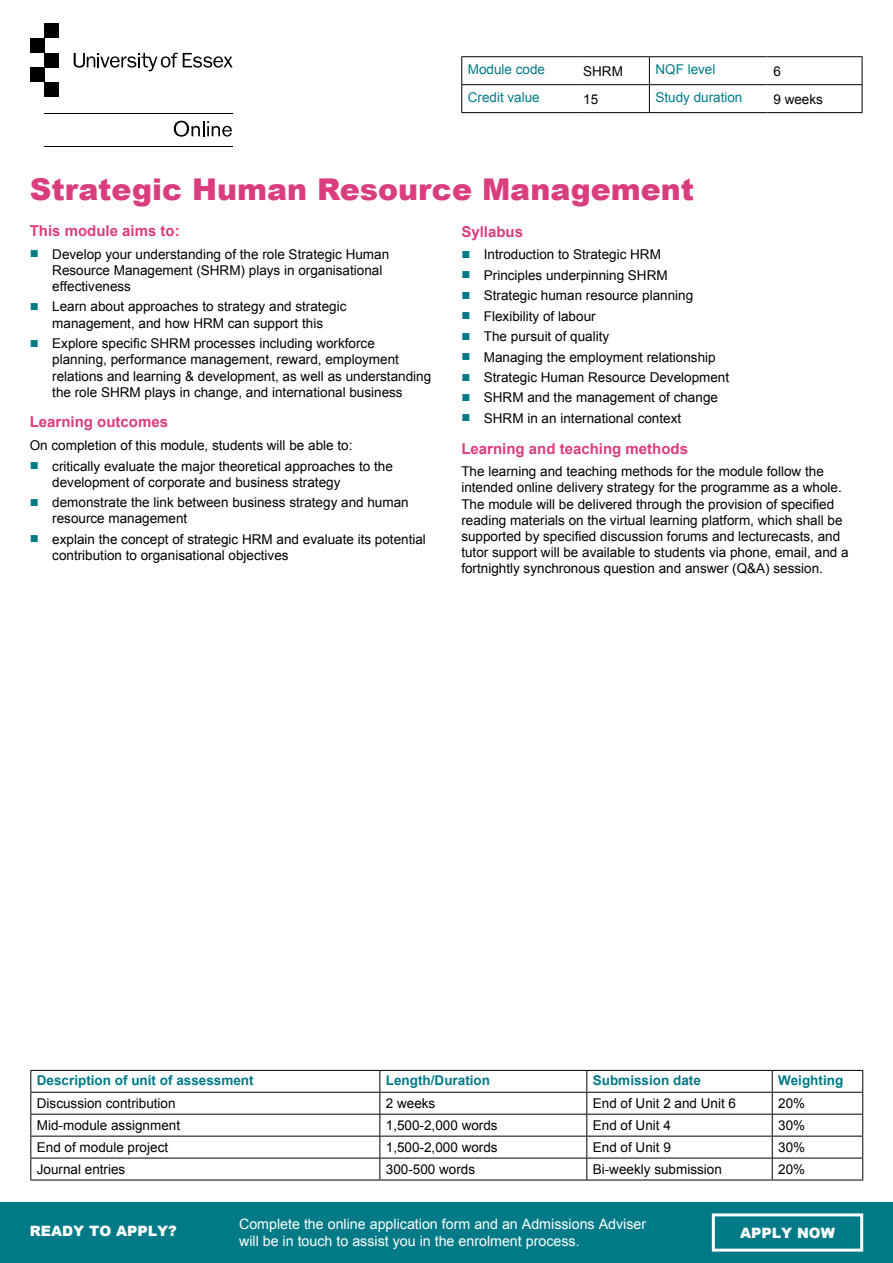
<style>
.page{position:relative;width:893px;height:1263px;background:#fff}
.page>*{position:absolute;margin:0;border:0;box-sizing:border-box;transform-origin:0 0}
.t1{font:900 30px "Arial";color:#da3d7e}
.P__Title{font:700 15px "Arial";color:#da3d7e}
.t2{font:14.25px/17.1px "Arial";color:#fff}
.t3{font:900 14.25px "Arial";color:#fff}
.P__Bullets{font:13.5px/16.2px "Arial";color:#000}
.P_Body{font:13.5px/16.2px "Arial";color:#000}
.t4{font:700 13.5px "Arial";color:#007a87}
.t5{font:13.5px "Arial";color:#007a87}
.s1{font-weight:700;font-size:15px;color:#007a87}
</style>
<div class="page">
<div style="left:0;top:1202px;width:893px;height:61px;background:#007a87"></div>
<div style="left:712px;top:1213px;width:151px;height:38px;border:3px solid #fff"></div>
<hr style="left:45px;top:146px;width:188px;height:1px;background:#000">
<hr style="left:45px;top:113px;width:188px;height:1px;background:#000">
<svg style="left:174px;top:121px;width:58px;height:16px"></svg>
<div style="left:45px;top:23px;width:14px;height:15px;background:#000"></div>
<div style="left:30px;top:38px;width:15px;height:15px;background:#000"></div>
<div style="left:45px;top:53px;width:14px;height:15px;background:#000"></div>
<div style="left:30px;top:68px;width:15px;height:14px;background:#000"></div>
<div style="left:45px;top:82px;width:14px;height:15px;background:#000"></div>
<svg style="left:74px;top:52px;width:159px;height:19px"></svg>
<hr style="left:30px;top:1070px;width:350px;height:1px;background:#000">
<hr style="left:380px;top:1070px;width:207px;height:1px;background:#000">
<hr style="left:587px;top:1070px;width:185px;height:1px;background:#000">
<hr style="left:772px;top:1070px;width:91px;height:1px;background:#000">
<hr style="left:30px;top:1092px;width:350px;height:1px;background:#000">
<hr style="left:380px;top:1092px;width:207px;height:1px;background:#000">
<hr style="left:587px;top:1092px;width:185px;height:1px;background:#000">
<hr style="left:772px;top:1092px;width:91px;height:1px;background:#000">
<hr style="left:30px;top:1114px;width:350px;height:1px;background:#000">
<hr style="left:380px;top:1114px;width:207px;height:1px;background:#000">
<hr style="left:587px;top:1114px;width:185px;height:1px;background:#000">
<hr style="left:772px;top:1114px;width:91px;height:1px;background:#000">
<hr style="left:30px;top:1136px;width:350px;height:1px;background:#000">
<hr style="left:380px;top:1136px;width:207px;height:1px;background:#000">
<hr style="left:587px;top:1136px;width:185px;height:1px;background:#000">
<hr style="left:772px;top:1136px;width:91px;height:1px;background:#000">
<hr style="left:30px;top:1158px;width:350px;height:1px;background:#000">
<svg style="left:30px;top:1071px;width:1px;height:109px"></svg>
<hr style="left:380px;top:1158px;width:207px;height:1px;background:#000">
<svg style="left:379px;top:1071px;width:1px;height:109px"></svg>
<hr style="left:587px;top:1158px;width:185px;height:1px;background:#000">
<svg style="left:586px;top:1071px;width:1px;height:109px"></svg>
<hr style="left:772px;top:1158px;width:91px;height:1px;background:#000">
<svg style="left:772px;top:1071px;width:1px;height:109px"></svg>
<svg style="left:862px;top:1071px;width:1px;height:109px"></svg>
<hr style="left:30px;top:1180px;width:350px;height:1px;background:#000">
<hr style="left:380px;top:1180px;width:207px;height:1px;background:#000">
<hr style="left:587px;top:1180px;width:185px;height:1px;background:#000">
<hr style="left:772px;top:1180px;width:91px;height:1px;background:#000">
<hr style="left:461px;top:56px;width:116px;height:1px;background:#000">
<hr style="left:577px;top:56px;width:72px;height:1px;background:#000">
<hr style="left:649px;top:56px;width:118px;height:1px;background:#000">
<hr style="left:767px;top:56px;width:95px;height:1px;background:#000">
<hr style="left:461px;top:84px;width:116px;height:1px;background:#000">
<svg style="left:461px;top:57px;width:1px;height:55px"></svg>
<hr style="left:577px;top:84px;width:72px;height:1px;background:#000">
<hr style="left:649px;top:84px;width:118px;height:1px;background:#000">
<svg style="left:649px;top:57px;width:1px;height:55px"></svg>
<hr style="left:767px;top:84px;width:95px;height:1px;background:#000">
<svg style="left:862px;top:57px;width:1px;height:55px"></svg>
<hr style="left:461px;top:112px;width:116px;height:1px;background:#000">
<hr style="left:577px;top:112px;width:72px;height:1px;background:#000">
<hr style="left:649px;top:112px;width:118px;height:1px;background:#000">
<hr style="left:767px;top:112px;width:95px;height:1px;background:#000">
<p class="t5" style="left:468px;top:61px;width:79px">Module code</p>
<p class="P_Body" style="left:583px;top:63px;width:41px">SHRM</p>
<p class="t5" style="left:655px;top:61px;width:62px">NQF level</p>
<p class="P_Body" style="left:773px;top:63px;width:9px">6</p>
<p class="t5" style="left:468px;top:88px;width:74px">Credit value</p>
<p class="P_Body" style="left:583px;top:91px;width:17px">15</p>
<p class="t5" style="left:655px;top:88px;width:89px">Study duration</p>
<p class="P_Body" style="left:773px;top:91px;width:51px">9 weeks</p>
<p class="t1" style="left:30px;top:167px;width:666px">Strategic Human Resource Management</p>
<p class="P__Title" style="left:30px;top:221px;width:152px">This module aims to:</p>
<p class="P__Bullets" style="left:52px;top:246px;width:338px;text-indent:-22px"><span class="s1">■</span> Develop your understanding of the role Strategic Human<br>Resource Management (SHRM) plays in organisational effectiveness</p>
<p class="P__Bullets" style="left:30px;top:299px;width:318px;text-align:center"><span class="s1">■</span> Learn about approaches to strategy and strategic management, and how HRM can support this</p>
<p class="P__Bullets" style="left:52px;top:335px;width:380px;text-indent:-22px"><span class="s1">■</span> Explore specific SHRM processes including workforce planning, performance management, reward, employment relations and learning &amp; development, as well as understanding the role SHRM plays in change, and international business</p>
<p class="P__Title" style="left:30px;top:412px;width:140px">Learning outcomes</p>
<p class="P_Body" style="left:30px;top:437px;width:324px">On completion of this module, students will be able to:</p>
<p class="P__Bullets" style="left:52px;top:458px;width:342px;text-indent:-22px"><span class="s1">■</span> critically evaluate the major theoretical approaches to the development of corporate and business strategy</p>
<p class="P__Bullets" style="left:52px;top:494px;width:358px;text-indent:-22px"><span class="s1">■</span> demonstrate the link between business strategy and human resource management</p>
<p class="P__Bullets" style="left:52px;top:531px;width:375px;text-indent:-22px"><span class="s1">■</span> explain the concept of strategic HRM and evaluate its potential contribution to organisational objectives</p>
<p class="P__Title" style="left:461px;top:222px;width:63px">Syllabus</p>
<p class="P__Bullets" style="left:461px;top:247px;width:201px"><span class="s1">■</span> Introduction to Strategic HRM</p>
<p class="P__Bullets" style="left:461px;top:267px;width:208px"><span class="s1">■</span> Principles underpinning SHRM</p>
<p class="P__Bullets" style="left:461px;top:287px;width:233px"><span class="s1">■</span> Strategic human resource planning</p>
<p class="P__Bullets" style="left:461px;top:308px;width:136px"><span class="s1">■</span> Flexibility of labour</p>
<p class="P__Bullets" style="left:461px;top:328px;width:149px"><span class="s1">■</span> The pursuit of quality</p>
<p class="P__Bullets" style="left:461px;top:349px;width:256px"><span class="s1">■</span> Managing the employment relationship</p>
<p class="P__Bullets" style="left:461px;top:369px;width:269px"><span class="s1">■</span> Strategic Human Resource Development</p>
<p class="P__Bullets" style="left:461px;top:390px;width:258px"><span class="s1">■</span> SHRM and the management of change</p>
<p class="P__Bullets" style="left:461px;top:410px;width:221px"><span class="s1">■</span> SHRM in an international context</p>
<p class="P__Title" style="left:461px;top:438px;width:228px">Learning and teaching methods</p>
<p class="P_Body" style="left:461px;top:464px;width:389px">The learning and teaching methods for the module follow the intended online delivery strategy for the programme as a whole.<br>The module will be delivered through the provision of specified reading materials on the virtual learning platform, which shall be supported by specified discussion forums and lecturecasts, and tutor support will be available to students via phone, email, and a fortnightly synchronous question and answer (Q&amp;A) session.</p>
<p class="t4" style="left:37px;top:1071px;width:218px">Description of unit of assessment</p>
<p class="t4" style="left:386px;top:1071px;width:106px">Length/Duration</p>
<p class="t4" style="left:593px;top:1071px;width:110px">Submission date</p>
<p class="t4" style="left:778px;top:1071px;width:66px">Weighting</p>
<p class="P_Body" style="left:37px;top:1095px;width:140px">Discussion contribution</p>
<p class="P_Body" style="left:386px;top:1095px;width:51px">2 weeks</p>
<p class="P_Body" style="left:593px;top:1095px;width:145px">End of Unit 2 and Unit 6</p>
<p class="P_Body" style="left:778px;top:1095px;width:29px">20%</p>
<p class="P_Body" style="left:37px;top:1117px;width:145px">Mid-module assignment</p>
<p class="P_Body" style="left:386px;top:1117px;width:113px">1,500-2,000 words</p>
<p class="P_Body" style="left:593px;top:1117px;width:80px">End of Unit 4</p>
<p class="P_Body" style="left:778px;top:1117px;width:29px">30%</p>
<p class="P_Body" style="left:37px;top:1139px;width:133px">End of module project</p>
<p class="P_Body" style="left:386px;top:1139px;width:113px">1,500-2,000 words</p>
<p class="P_Body" style="left:593px;top:1139px;width:80px">End of Unit 9</p>
<p class="P_Body" style="left:778px;top:1139px;width:29px">30%</p>
<p class="P_Body" style="left:37px;top:1161px;width:90px">Journal entries</p>
<p class="P_Body" style="left:386px;top:1161px;width:91px">300-500 words</p>
<p class="P_Body" style="left:593px;top:1161px;width:131px">Bi-weekly submission</p>
<p class="P_Body" style="left:778px;top:1161px;width:29px">20%</p>
<p class="t2" style="left:239px;top:1216px;width:409px">Complete the online application form and an Admissions Adviser will be in touch to assist you in the enrolment process.</p>
<p class="t3" style="left:30px;top:1221px;width:149px">READY TO APPLY?</p>
<p class="t3" style="left:740px;top:1222px;width:96px">APPLY NOW</p>
</div>
